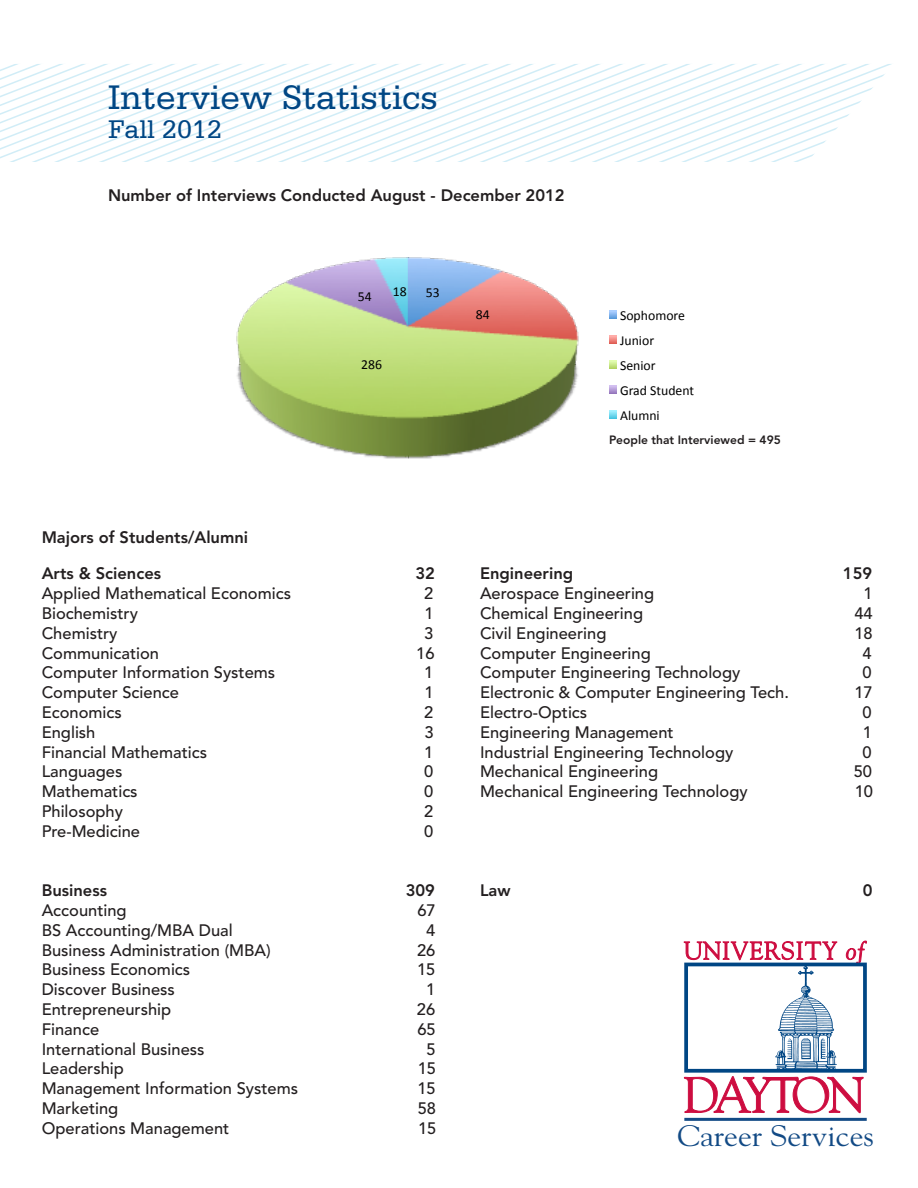
<style>
.page{position:relative;width:918px;height:1188px;background:#fff}
.page>*{position:absolute;margin:0;border:0;box-sizing:border-box;transform-origin:0 0}
.t1{font:36px "Serifa Std";color:#004684}
.t2{font:29.4px "Goudy Std";color:#124a85;scale:1.06 1}
.t3{font:27px "Serifa Std";color:#004684}
.t4{font:500 16.5px "Avenir LT Std";color:#231f20}
.t5{font:800 16.5px "Avenir LT Std";color:#231f20}
.t6{font:13.8px/24.9px "Calibri";color:#000}
.t7{font:800 12px "Avenir LT Std";color:#231f20}
</style>
<div class="page">
<svg style="left:0;top:64px;width:892px;height:98px"></svg>
<svg style="left:684px;top:1076px;width:180px;height:38px"></svg>
<svg style="left:684px;top:941px;width:153px;height:19px"></svg>
<svg style="left:846px;top:941px;width:21px;height:22px"></svg>
<div style="left:684px;top:963px;width:183px;height:110px;border:4px solid #004684"></div>
<img style="left:774px;top:964px;width:65px;height:106px">
<hr style="left:684px;top:1118px;width:183px;height:3px;background:#124a85">
<svg style="left:236px;top:257px;width:381px;height:202px"></svg>
<p class="t1" style="left:108px;top:77px;width:332px">Interview Statistics</p>
<p class="t3" style="left:108px;top:114px;width:116px">Fall 2012</p>
<p class="t5" style="left:108px;top:186px;width:458px">Number of Interviews Conducted August - December 2012</p>
<p class="t6" style="left:358px;top:285px;width:15px">54</p>
<p class="t6" style="left:393px;top:280px;width:15px">18</p>
<p class="t6" style="left:426px;top:281px;width:15px">53</p>
<p class="t6" style="left:361px;top:354px;width:22px">286</p>
<p class="t5" style="left:42px;top:528px;width:208px">Majors of Students/Alumni</p>
<p class="t5" style="left:42px;top:564px;width:121px">Arts &amp; Sciences</p>
<p class="t5" style="left:416px;top:564px;width:21px">32</p>
<p class="t4" style="left:42px;top:584px;width:251px">Applied Mathematical Economics</p>
<p class="t4" style="left:424px;top:584px;width:11px">2</p>
<p class="t4" style="left:42px;top:604px;width:98px">Biochemistry</p>
<p class="t4" style="left:425px;top:604px;width:11px">1</p>
<p class="t4" style="left:42px;top:624px;width:77px">Chemistry</p>
<p class="t4" style="left:424px;top:624px;width:11px">3</p>
<p class="t4" style="left:42px;top:643px;width:119px">Communication</p>
<p class="t4" style="left:416px;top:643px;width:20px">16</p>
<p class="t4" style="left:42px;top:663px;width:235px">Computer Information Systems</p>
<p class="t4" style="left:424px;top:663px;width:11px">1</p>
<p class="t4" style="left:42px;top:683px;width:139px">Computer Science</p>
<p class="t4" style="left:425px;top:683px;width:11px">1</p>
<p class="t4" style="left:42px;top:703px;width:82px">Economics</p>
<p class="t4" style="left:424px;top:703px;width:11px">2</p>
<p class="t4" style="left:42px;top:723px;width:55px">English</p>
<p class="t4" style="left:424px;top:723px;width:11px">3</p>
<p class="t4" style="left:42px;top:742px;width:167px">Financial Mathematics</p>
<p class="t4" style="left:424px;top:742px;width:11px">1</p>
<p class="t4" style="left:42px;top:762px;width:82px">Languages</p>
<p class="t4" style="left:424px;top:762px;width:11px">0</p>
<p class="t4" style="left:42px;top:782px;width:97px">Mathematics</p>
<p class="t4" style="left:424px;top:782px;width:11px">0</p>
<p class="t4" style="left:42px;top:802px;width:83px">Philosophy</p>
<p class="t4" style="left:424px;top:802px;width:11px">2</p>
<p class="t4" style="left:42px;top:822px;width:100px">Pre-Medicine</p>
<p class="t4" style="left:424px;top:822px;width:11px">0</p>
<p class="t5" style="left:42px;top:881px;width:67px">Business</p>
<p class="t5" style="left:406px;top:881px;width:31px">309</p>
<p class="t4" style="left:42px;top:901px;width:86px">Accounting</p>
<p class="t4" style="left:417px;top:901px;width:20px">67</p>
<p class="t4" style="left:42px;top:921px;width:193px">BS Accounting/MBA Dual</p>
<p class="t4" style="left:426px;top:921px;width:11px">4</p>
<p class="t4" style="left:42px;top:940px;width:231px">Business Administration (MBA)</p>
<p class="t4" style="left:417px;top:940px;width:20px">26</p>
<p class="t4" style="left:42px;top:960px;width:150px">Business Economics</p>
<p class="t4" style="left:417px;top:960px;width:20px">15</p>
<p class="t4" style="left:42px;top:980px;width:135px">Discover Business</p>
<p class="t4" style="left:426px;top:980px;width:11px">1</p>
<p class="t4" style="left:42px;top:1000px;width:131px">Entrepreneurship</p>
<p class="t4" style="left:417px;top:1000px;width:20px">26</p>
<p class="t4" style="left:42px;top:1020px;width:59px">Finance</p>
<p class="t4" style="left:417px;top:1020px;width:20px">65</p>
<p class="t4" style="left:42px;top:1039px;width:164px">International Business</p>
<p class="t4" style="left:427px;top:1039px;width:11px">5</p>
<p class="t4" style="left:42px;top:1059px;width:84px">Leadership</p>
<p class="t4" style="left:418px;top:1059px;width:20px">15</p>
<p class="t4" style="left:42px;top:1079px;width:258px">Management Information Systems</p>
<p class="t4" style="left:417px;top:1079px;width:20px">15</p>
<p class="t4" style="left:42px;top:1099px;width:78px">Marketing</p>
<p class="t4" style="left:418px;top:1099px;width:20px">58</p>
<p class="t4" style="left:42px;top:1119px;width:189px">Operations Management</p>
<p class="t4" style="left:418px;top:1119px;width:20px">15</p>
<p class="t6" style="left:476px;top:303px;width:15px">84</p>
<p class="t6" style="left:620px;top:304px;width:76px">Sophomore<br>Junior<br>Senior<br>Grad Student<br>Alumni</p>
<p class="t7" style="left:609px;top:433px;width:173px">People that Interviewed = 495</p>
<p class="t5" style="left:480px;top:564px;width:95px">Engineering</p>
<p class="t5" style="left:843px;top:564px;width:31px">159</p>
<p class="t4" style="left:480px;top:584px;width:176px">Aerospace Engineering</p>
<p class="t4" style="left:864px;top:584px;width:11px">1</p>
<p class="t4" style="left:480px;top:604px;width:165px">Chemical Engineering</p>
<p class="t4" style="left:854px;top:604px;width:20px">44</p>
<p class="t4" style="left:480px;top:624px;width:128px">Civil Engineering</p>
<p class="t4" style="left:854px;top:624px;width:20px">18</p>
<p class="t4" style="left:480px;top:643px;width:172px">Computer Engineering</p>
<p class="t4" style="left:863px;top:643px;width:11px">4</p>
<p class="t4" style="left:480px;top:663px;width:262px">Computer Engineering Technology</p>
<p class="t4" style="left:863px;top:663px;width:11px">0</p>
<p class="t4" style="left:480px;top:683px;width:311px">Electronic &amp; Computer Engineering Tech.</p>
<p class="t4" style="left:854px;top:683px;width:20px">17</p>
<p class="t4" style="left:480px;top:703px;width:109px">Electro-Optics</p>
<p class="t4" style="left:863px;top:703px;width:11px">0</p>
<p class="t4" style="left:480px;top:723px;width:195px">Engineering Management</p>
<p class="t4" style="left:863px;top:723px;width:11px">1</p>
<p class="t4" style="left:480px;top:742px;width:255px">Industrial Engineering Technology</p>
<p class="t4" style="left:863px;top:742px;width:11px">0</p>
<p class="t4" style="left:480px;top:762px;width:180px">Mechanical Engineering</p>
<p class="t4" style="left:854px;top:762px;width:20px">50</p>
<p class="t4" style="left:480px;top:782px;width:269px">Mechanical Engineering Technology</p>
<p class="t4" style="left:855px;top:782px;width:20px">10</p>
<p class="t5" style="left:480px;top:881px;width:32px">Law</p>
<p class="t5" style="left:863px;top:881px;width:11px">0</p>
<h2 class="t2" style="left:678px;top:1117px;width:187px">Career Services</h2>
</div>
